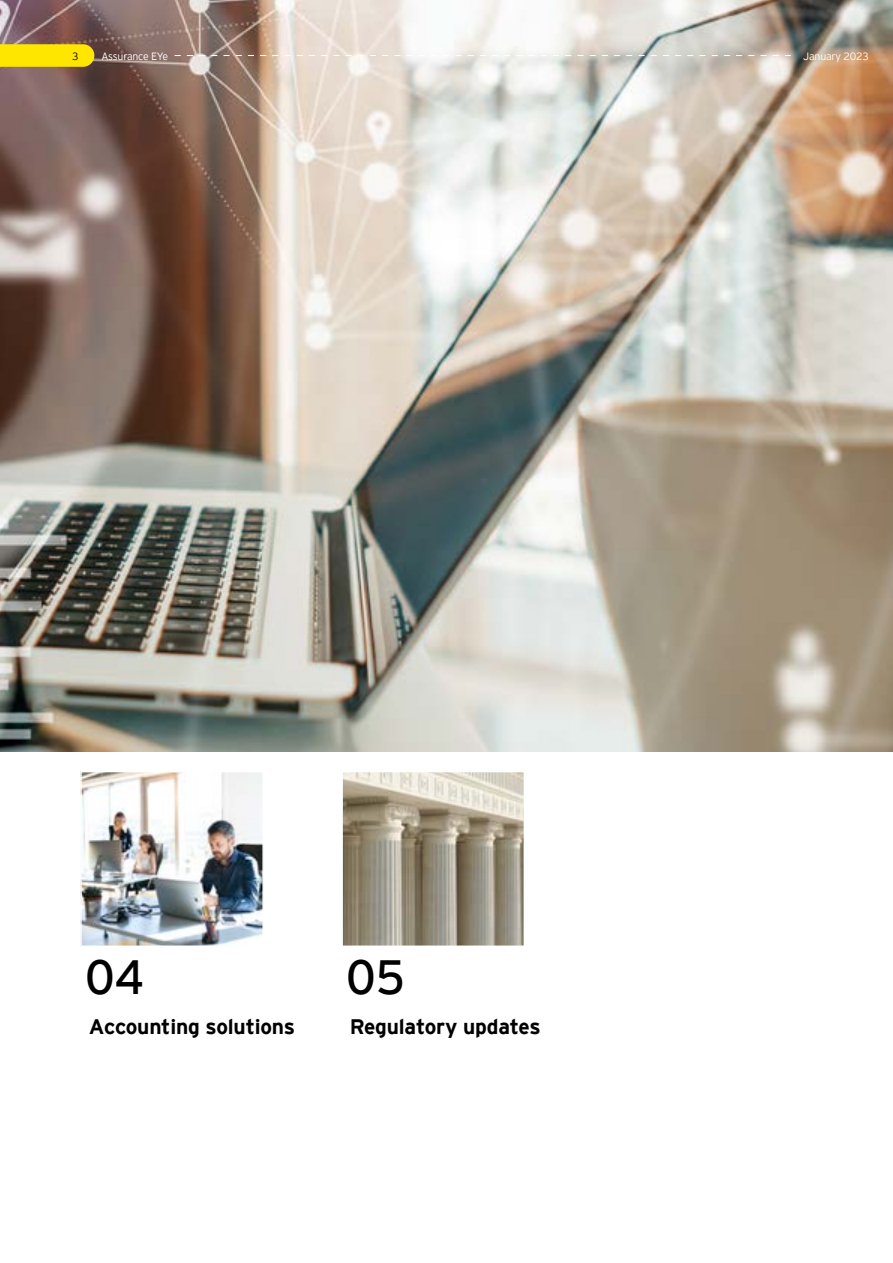
<style>
.page{position:relative;width:893px;height:1263px;background:#fff}
.page>*{position:absolute;margin:0;border:0;box-sizing:border-box;transform-origin:0 0}
.t1{font:300 48px "EY Interstate";color:#000}
.t2{font:700 21px "EY Interstate";letter-spacing:-.01em;color:#000}
.t3{font:300 10.5px "EY Interstate";letter-spacing:-.02em;color:#fff}
.t4{font:300 10.5px "EY Interstate";color:#000}
</style>
<div class="page">
<img style="left:0;top:0;width:893px;height:751px">
<img style="left:80px;top:771px;width:184px;height:176px">
<svg style="left:342px;top:772px;width:182px;height:174px;background:#a8a190"></svg>
<svg style="left:175px;top:55px;width:616px;height:1px"></svg>
<svg style="left:0;top:44px;width:94px;height:23px;background:#f8df03"></svg>
<p class="t4" style="left:72px;top:49px;width:8px">3</p>
<p class="t3" style="left:101px;top:49px;width:68px">Assurance EYe</p>
<p class="t3" style="left:803px;top:49px;width:67px">January 2023</p>
<h1 class="t1" style="left:85px;top:943px;width:61px">04</h1>
<h1 class="t1" style="left:346px;top:943px;width:61px">05</h1>
<p class="t2" style="left:89px;top:1011px;width:208px">Accounting solutions</p>
<p class="t2" style="left:350px;top:1011px;width:192px">Regulatory updates</p>
</div>
